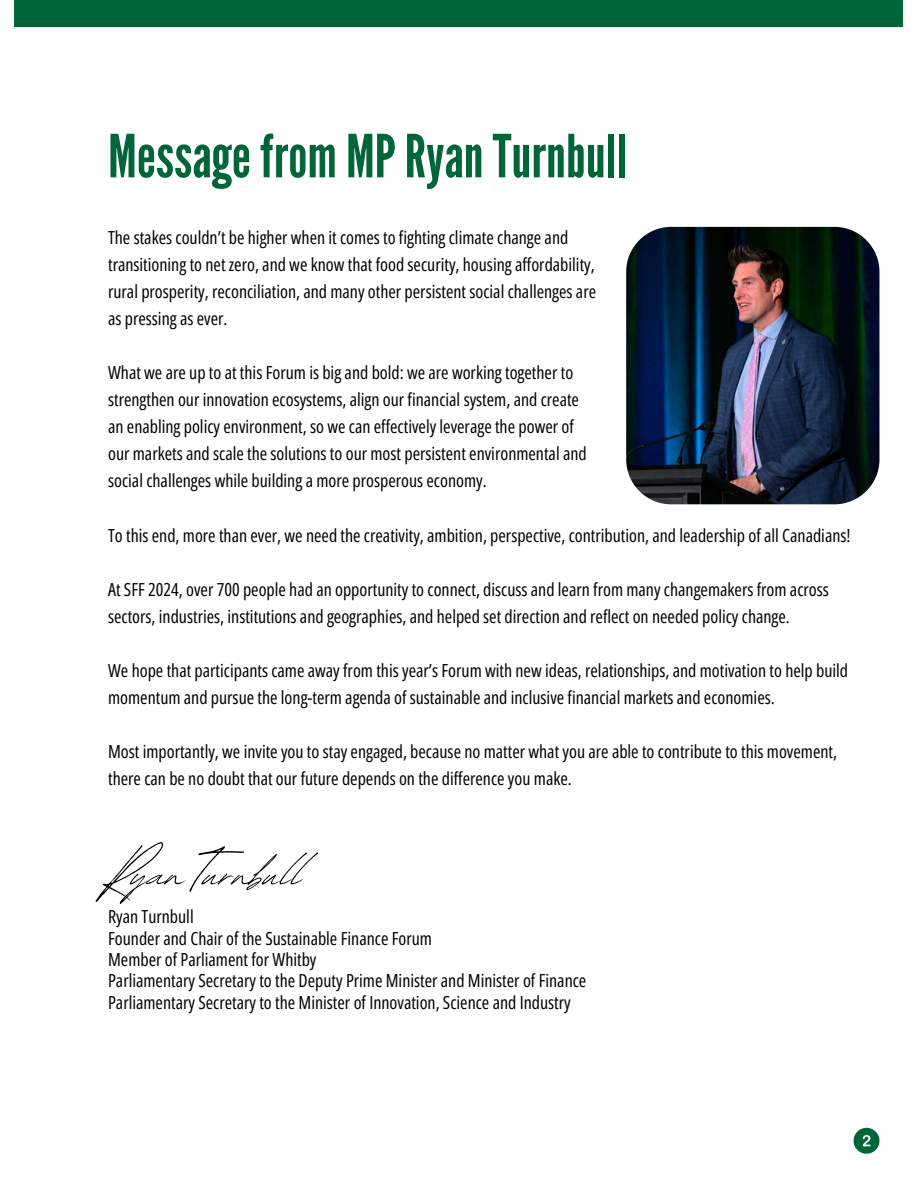
<style>
.page{position:relative;width:918px;height:1188px;background:#fff}
.page>*{position:absolute;margin:0;border:0;box-sizing:border-box;transform-origin:0 0}
.t1{font:63px "Revive 80 Signature";color:#000}
.t2{font:59.25px "League Gothic";color:#006638}
.t3{font:18px/27px "Open Sans Condensed";color:#000}
</style>
<div class="page">
<div style="left:15px;top:0;width:888px;height:27px;background:#006638"></div>
<img style="left:626px;top:227px;width:253px;height:277px;border-radius:45px">
<div style="left:854px;top:1128px;width:25px;height:26px;background:#006638;border-radius:50%"></div>
<svg style="left:863px;top:1135px;width:8px;height:11px"></svg>
<p class="t2" style="left:108px;top:122px;width:521px">Messagefrom MPRyanTurnbull</p>
<h1 class="t3" style="left:108px;top:224px;width:490px">The stakes couldn’t be higher when it comes to fighting climate change and transitioning to net zero, and we know that food security, housing affordability, rural prosperity, reconciliation, and many other persistent social challenges are as pressing as ever.</h1>
<p class="t3" style="left:108px;top:359px;width:480px">What we are up to at this Forum is big and bold: we are working together to strengthen our innovation ecosystems, align our financial system, and create an enabling policy environment, so we can effectively leverage the power of our markets and scale the solutions to our most persistent environmental and social challenges while building a more prosperous economy.</p>
<p class="t3" style="left:108px;top:521px;width:744px">To this end, more than ever, we need the creativity, ambition, perspective, contribution, and leadership of all Canadians!</p>
<p class="t3" style="left:108px;top:575px;width:722px">At SFF 2024, over 700 people had an opportunity to connect, discuss and learn from many changemakers from across sectors, industries, institutions and geographies, and helped set direction and reflect on needed policy change.</p>
<p class="t3" style="left:108px;top:656px;width:742px">We hope that participants came away from this year’s Forum with new ideas, relationships, and motivation to help build momentum and pursue the long-term agenda of sustainable and inclusive financial markets and economies.</p>
<p class="t3" style="left:108px;top:737px;width:730px">Most importantly, we invite you to stay engaged, because no matter what you are able to contribute to this movement, there can be no doubt that our future depends on the difference you make.</p>
<p class="t1" style="left:108px;top:825px;width:196px">Ryan Turnbull</p>
<h1 class="t3" style="left:108px;top:903px;width:87px">Ryan Turnbull</h1>
<p class="t3" style="left:108px;top:924px;width:325px">Founder and Chair of the Sustainable Finance Forum</p>
<p class="t3" style="left:108px;top:946px;width:210px">Member of Parliament for Whitby</p>
<p class="t3" style="left:108px;top:967px;width:480px">Parliamentary Secretary to the Deputy Prime Minister and Minister of Finance</p>
<p class="t3" style="left:108px;top:988px;width:464px">Parliamentary Secretary to the Minister of Innovation, Science and Industry</p>
</div>
